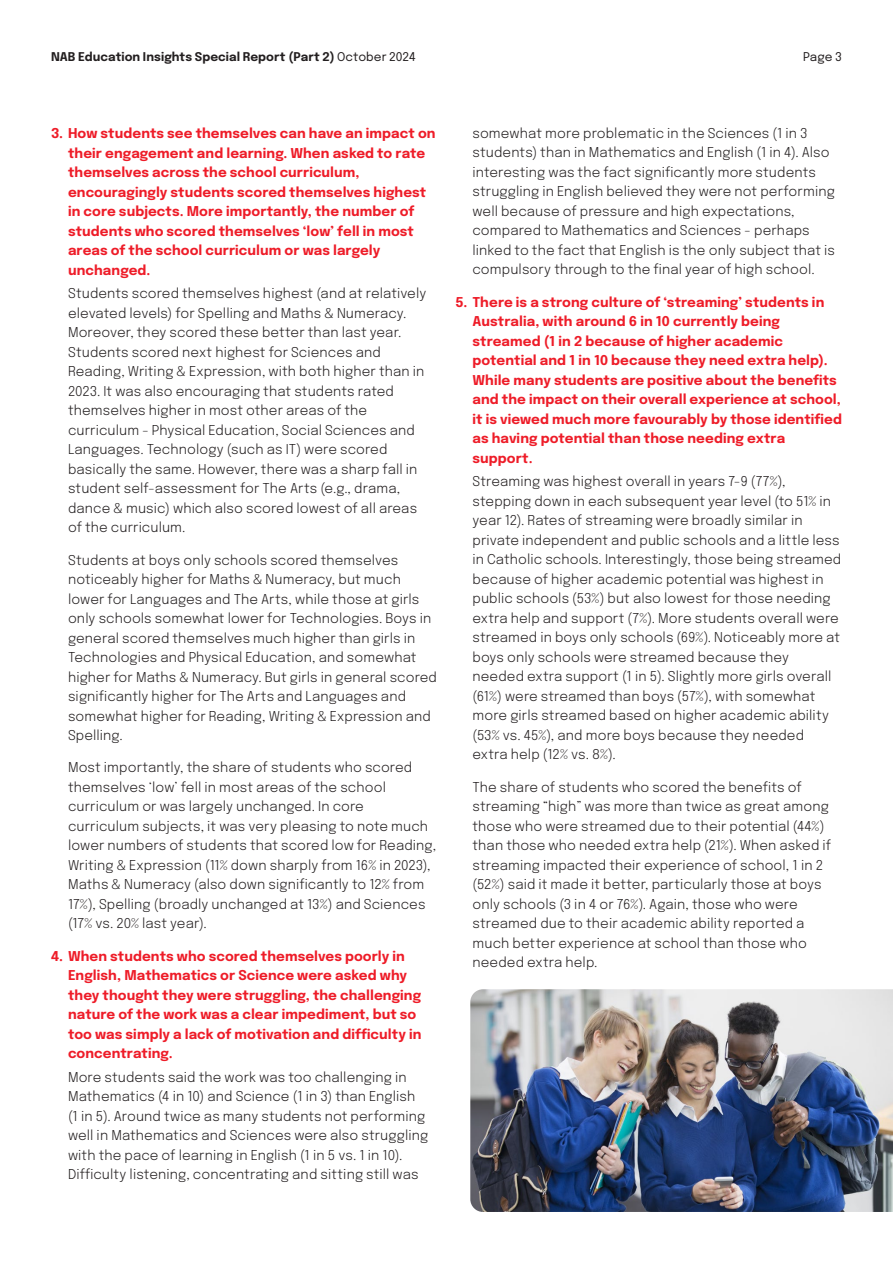
<style>
.page{position:relative;width:893px;height:1263px;background:#fff}
.page>*{position:absolute;margin:0;border:0;box-sizing:border-box;transform-origin:0 0}
.t1{font:13.5px/19.5px "Epilogue";letter-spacing:.01em;color:#231f20}
.t2{font:700 13.5px/19.5px "Epilogue";letter-spacing:.005em;color:#ee1c28}
.t3{font:700 12px "Epilogue";letter-spacing:.005em;color:#231f20}
.t4{font:12px "Epilogue";color:#231f20}
.s1{font-weight:400}
</style>
<div class="page">
<img style="left:470px;top:989px;width:423px;height:223px">
<p class="t3" style="left:51px;top:47px;width:366px">NAB Education Insights Special Report (Part 2) <span class="s1">October 2024</span></p>
<p class="t4" style="left:803px;top:48px;width:40px">Page 3</p>
<p class="t2" style="left:68px;top:123px;width:369px;text-indent:-17px">3. How students see themselves can have an impact on their engagement and learning. When asked to rate themselves across the school curriculum, encouragingly students scored themselves highest in core subjects. More importantly, the number of students who scored themselves ‘low’ fell in most areas of the school curriculum or was largely unchanged.</p>
<p class="t1" style="left:68px;top:283px;width:360px">Students scored themselves highest (and at relatively elevated levels) for Spelling and Maths &amp; Numeracy.<br>Moreover, they scored these better than last year.<br>Students scored next highest for Sciences and Reading, Writing &amp; Expression, with both higher than in 2023. It was also encouraging that students rated themselves higher in most other areas of the curriculum - Physical Education, Social Sciences and Languages. Technology (such as IT) were scored basically the same. However, there was a sharp fall in student self-assessment for The Arts (e.g., drama, dance &amp; music) which also scored lowest of all areas of the curriculum.</p>
<p class="t1" style="left:68px;top:549px;width:370px">Students at boys only schools scored themselves noticeably higher for Maths &amp; Numeracy, but much lower for Languages and The Arts, while those at girls only schools somewhat lower for Technologies. Boys in general scored themselves much higher than girls in Technologies and Physical Education, and somewhat higher for Maths &amp; Numeracy. But girls in general scored significantly higher for The Arts and Languages and somewhat higher for Reading, Writing &amp; Expression and Spelling.</p>
<p class="t1" style="left:68px;top:757px;width:370px">Most importantly, the share of students who scored themselves ‘low’ fell in most areas of the school curriculum or was largely unchanged. In core curriculum subjects, it was very pleasing to note much lower numbers of students that scored low for Reading, Writing &amp; Expression (11% down sharply from 16% in 2023), Maths &amp; Numeracy (also down significantly to 12% from 17%), Spelling (broadly unchanged at 13%) and Sciences (17% vs. 20% last year).</p>
<p class="t2" style="left:68px;top:945px;width:355px;text-indent:-17px">4. When students who scored themselves poorly in English, Mathematics or Science were asked why they thought they were struggling, the challenging nature of the work was a clear impediment, but so too was simply a lack of motivation and difficulty in concentrating.</p>
<p class="t1" style="left:68px;top:1066px;width:362px">More students said the work was too challenging in Mathematics (4 in 10) and Science (1 in 3) than English (1 in 5). Around twice as many students not performing well in Mathematics and Sciences were also struggling with the pace of learning in English (1 in 5 vs. 1 in 10).<br>Difficulty listening, concentrating and sitting still was</p>
<p class="t1" style="left:472px;top:123px;width:364px">somewhat more problematic in the Sciences (1 in 3 students) than in Mathematics and English (1 in 4). Also interesting was the fact significantly more students struggling in English believed they were not performing well because of pressure and high expectations, compared to Mathematics and Sciences - perhaps linked to the fact that English is the only subject that is compulsory through to the final year of high school.</p>
<p class="t2" style="left:472px;top:291px;width:371px;text-indent:-17px">5. There is a strong culture of ‘streaming’ students in Australia, with around 6 in 10 currently being streamed (1 in 2 because of higher academic potential and 1 in 10 because they need extra help).<br>While many students are positive about the benefits and the impact on their overall experience at school, it is viewed much more favourably by those identified as having potential than those needing extra support.</p>
<p class="t1" style="left:472px;top:471px;width:370px">Streaming was highest overall in years 7-9 (77%), stepping down in each subsequent year level (to 51% in year 12). Rates of streaming were broadly similar in private independent and public schools and a little less in Catholic schools. Interestingly, those being streamed because of higher academic potential was highest in public schools (53%) but also lowest for those needing extra help and support (7%). More students overall were streamed in boys only schools (69%). Noticeably more at boys only schools were streamed because they needed extra support (1 in 5). Slightly more girls overall (61%) were streamed than boys (57%), with somewhat more girls streamed based on higher academic ability (53% vs. 45%), and more boys because they needed extra help (12% vs. 8%).</p>
<p class="t1" style="left:472px;top:776px;width:360px">The share of students who scored the benefits of streaming “high” was more than twice as great among those who were streamed due to their potential (44%) than those who needed extra help (21%). When asked if streaming impacted their experience of school, 1 in 2 (52%) said it made it better, particularly those at boys only schools (3 in 4 or 76%). Again, those who were streamed due to their academic ability reported a much better experience at school than those who needed extra help.</p>
</div>
